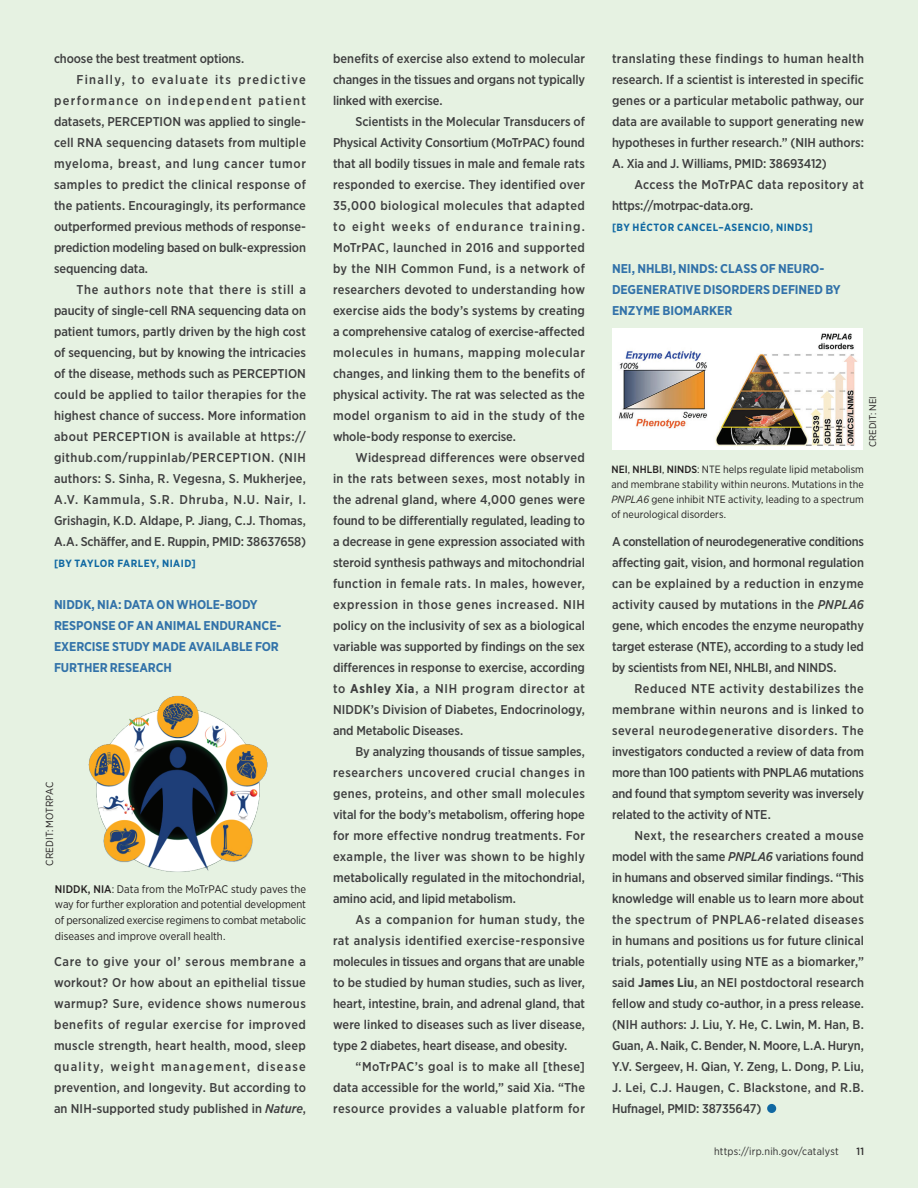
<style>
.page{position:relative;width:918px;height:1188px;background:#e6f2e2}
.page>*{position:absolute;margin:0;border:0;box-sizing:border-box;transform-origin:0 0}
.t1{font:500 12.75px/21px "Gotham Narrow";color:#3e3e3f;text-align:justify}
.t2{font:700 12.75px/21px "Gotham Narrow";letter-spacing:-.005em;color:#3272a9}
.t3{font:500 12.75px "Gotham Narrow";letter-spacing:.03em;color:#3e3e3f}
.t4{font:500 12.75px "Gotham Narrow";letter-spacing:.06em;color:#3e3e3f}
.t5{font:500 12.75px "Gotham Narrow";letter-spacing:.02em;color:#3e3e3f}
.t6{font:500 12.75px "Gotham Narrow";letter-spacing:.025em;color:#3e3e3f}
.t7{font:500 12.75px "Gotham Narrow";letter-spacing:.04em;color:#3e3e3f}
.t8{font:500 12.75px "Gotham Narrow";letter-spacing:.055em;color:#3e3e3f}
.t9{font:500 12.75px "Gotham Narrow";letter-spacing:.1em;color:#3e3e3f}
.t10{font:500 12.75px "Gotham Narrow";letter-spacing:.105em;color:#3e3e3f}
.t11{font:10.95px/15.8px "Gotham Narrow";letter-spacing:-.005em;color:#231f20;text-align:justify}
.t12{font:10.5px/15px "Gotham Narrow";letter-spacing:.005em;color:#231f20;text-align:justify}
.t13{font:700 10.5px "Gotham Narrow";letter-spacing:.045em;color:#1068a2}
.t14{font:10.5px "Gotham Narrow";letter-spacing:.02em;color:#312f30}
.t15{font:500 10.5px "Gotham Narrow";color:#312f30}
.t16{font:10.2px "Gotham Narrow";letter-spacing:.005em;color:#231f20}
.t17{font:9.75px "Gotham Narrow";letter-spacing:.01em;color:#231f20}
.s1{font-weight:500}
.s2{font-style:italic}
.s3{font-weight:700}
</style>
<div class="page">
<img style="left:613px;top:328px;width:250px;height:122px">
<div style="left:767px;top:1104px;width:9px;height:9px;background:#1068a2;border-radius:50%"></div>
<img style="left:88px;top:695px;width:180px;height:177px">
<p class="t1" style="left:54px;top:48px;width:192px">choose the best treatment options.</p>
<p class="t9" style="left:77px;top:71px;width:231px">Finally, to evaluate its predictive</p>
<p class="t10" style="left:54px;top:92px;width:253px">performance on independent patient</p>
<p class="t1" style="left:54px;top:111px;width:253px">datasets, PERCEPTION was applied to single-</p>
<p class="t1" style="left:54px;top:132px;width:254px">cell RNA sequencing datasets from multiple</p>
<p class="t8" style="left:54px;top:155px;width:254px">myeloma, breast, and lung cancer tumor</p>
<p class="t3" style="left:54px;top:176px;width:254px">samples to predict the clinical response of</p>
<p class="t1" style="left:54px;top:195px;width:254px">the patients. Encouragingly, its performance</p>
<p class="t1" style="left:54px;top:216px;width:254px">outperformed previous methods of response-</p>
<p class="t1" style="left:54px;top:237px;width:253px">prediction modeling based on bulk-expression</p>
<p class="t1" style="left:54px;top:258px;width:96px">sequencing data.</p>
<p class="t4" style="left:77px;top:281px;width:231px">The authors note that there is still a</p>
<p class="t1" style="left:54px;top:300px;width:253px">paucity of single-cell RNA sequencing data on</p>
<p class="t1" style="left:54px;top:321px;width:253px">patient tumors, partly driven by the high cost</p>
<p class="t1" style="left:54px;top:342px;width:254px">of sequencing, but by knowing the intricacies</p>
<p class="t1" style="left:54px;top:363px;width:254px">of the disease, methods such as PERCEPTION</p>
<p class="t6" style="left:54px;top:386px;width:254px">could be applied to tailor therapies for the</p>
<p class="t1" style="left:54px;top:405px;width:254px">highest chance of success. More information</p>
<p class="t3" style="left:54px;top:428px;width:253px">about PERCEPTION is available at https://</p>
<p class="t7" style="left:54px;top:449px;width:254px">github.com/ruppinlab/PERCEPTION. (NIH</p>
<p class="t5" style="left:54px;top:470px;width:254px">authors: S. Sinha, R. Vegesna, S. Mukherjee,</p>
<p class="t4" style="left:54px;top:491px;width:254px">A.V. Kammula, S.R. Dhruba, N.U. Nair, I.</p>
<p class="t1" style="left:54px;top:510px;width:253px">Grishagin, K.D. Aldape, P. Jiang, C.J. Thomas,</p>
<p class="t1" style="left:54px;top:531px;width:254px">A.A. Schäffer, and E. Ruppin, PMID: 38637658)</p>
<p class="t13" style="left:54px;top:557px;width:143px">[BY TAYLOR FARLEY, NIAID]</p>
<p class="t2" style="left:54px;top:594px;width:229px">NIDDK, NIA: DATA ON WHOLE-BODY<br>RESPONSE OF AN ANIMAL ENDURANCE-<br>EXERCISE STUDY MADE AVAILABLE FOR<br>FURTHER RESEARCH</p>
<p class="t16" style="left:43px;top:866px;width:85px;rotate:-90deg">CREDIT: MOTRPAC</p>
<p class="t11" style="left:55px;top:881px;width:253px"><span class="s1">NIDDK, NIA</span>: Data from the MoTrPAC study paves the way for further exploration and potential development of personalized exercise regimens to combat metabolic diseases and improve overall health.</p>
<p class="t1" style="left:54px;top:951px;width:254px">Care to give your ol’ serous membrane a workout? Or how about an epithelial tissue warmup? Sure, evidence shows numerous benefits of regular exercise for improved muscle strength, heart health, mood, sleep quality, weight management, disease prevention, and longevity. But according to an NIH-supported study published in <span class="s2">Nature</span>,</p>
<p class="t1" style="left:333px;top:48px;width:254px">benefits of exercise also extend to molecular changes in the tissues and organs not typically linked with exercise.</p>
<p class="t1" style="left:333px;top:111px;width:254px;text-indent:23px">Scientists in the Molecular Transducers of Physical Activity Consortium (MoTrPAC) found that all bodily tissues in male and female rats responded to exercise. They identified over 35,000 biological molecules that adapted to eight weeks of endurance training.<br>MoTrPAC, launched in 2016 and supported by the NIH Common Fund, is a network of researchers devoted to understanding how exercise aids the body’s systems by creating a comprehensive catalog of exercise-affected molecules in humans, mapping molecular changes, and linking them to the benefits of physical activity. The rat was selected as the model organism to aid in the study of the whole-body response to exercise.</p>
<p class="t1" style="left:333px;top:447px;width:254px;text-indent:23px">Widespread differences were observed in the rats between sexes, most notably in the adrenal gland, where 4,000 genes were found to be differentially regulated, leading to a decrease in gene expression associated with steroid synthesis pathways and mitochondrial function in female rats. In males, however, expression in those genes increased. NIH policy on the inclusivity of sex as a biological variable was supported by findings on the sex differences in response to exercise, according to <span class="s3">Ashley Xia</span>, a NIH program director at NIDDK’s Division of Diabetes, Endocrinology, and Metabolic Diseases.</p>
<p class="t1" style="left:333px;top:741px;width:254px;text-indent:23px">By analyzing thousands of tissue samples, researchers uncovered crucial changes in genes, proteins, and other small molecules vital for the body’s metabolism, offering hope for more effective nondrug treatments. For example, the liver was shown to be highly metabolically regulated in the mitochondrial, amino acid, and lipid metabolism.</p>
<p class="t1" style="left:333px;top:909px;width:254px;text-indent:23px">As a companion for human study, the rat analysis identified exercise-responsive molecules in tissues and organs that are unable to be studied by human studies, such as liver, heart, intestine, brain, and adrenal gland, that were linked to diseases such as liver disease, type 2 diabetes, heart disease, and obesity.</p>
<p class="t1" style="left:333px;top:1056px;width:254px;text-indent:23px">“MoTrPAC’s goal is to make all [these] data accessible for the world,” said Xia. “The resource provides a valuable platform for</p>
<p class="t1" style="left:612px;top:48px;width:254px">translating these findings to human health research. If a scientist is interested in specific genes or a particular metabolic pathway, our data are available to support generating new hypotheses in further research.” (NIH authors:<br>A. Xia and J. Williams, PMID: 38693412)</p>
<p class="t1" style="left:612px;top:174px;width:253px;text-indent:23px">Access the MoTrPAC data repository at https://motrpac-data.org.</p>
<p class="t13" style="left:612px;top:221px;width:202px">[BY HÉCTOR CANCEL–ASENCIO, NINDS]</p>
<p class="t2" style="left:612px;top:258px;width:230px">NEI, NHLBI, NINDS: CLASS OF NEURO-<br>DEGENERATIVE DISORDERS DEFINED BY<br>ENZYME BIOMARKER</p>
<p class="t17" style="left:867px;top:447px;width:52px;rotate:-90deg">CREDIT: NEI</p>
<p class="t12" style="left:611px;top:461px;width:254px"><span class="s1">NEI</span>, <span class="s1">NHLBI</span>, <span class="s1">NINDS</span>: NTE helps regulate lipid metabolism and membrane stability within neurons. Mutations in the <span class="s2">PNPLA6</span> gene inhibit NTE activity, leading to a spectrum of neurological disorders.</p>
<p class="t1" style="left:612px;top:531px;width:254px">A constellation of neurodegenerative conditions affecting gait, vision, and hormonal regulation can be explained by a reduction in enzyme activity caused by mutations in the <span class="s2">PNPLA6 </span>gene, which encodes the enzyme neuropathy target esterase (NTE), according to a study led by scientists from NEI, NHLBI, and NINDS.</p>
<p class="t1" style="left:612px;top:678px;width:254px;text-indent:23px">Reduced NTE activity destabilizes the membrane within neurons and is linked to several neurodegenerative disorders. The investigators conducted a review of data from more than 100 patients with PNPLA6 mutations and found that symptom severity was inversely related to the activity of NTE.</p>
<p class="t1" style="left:612px;top:825px;width:254px;text-indent:23px">Next, the researchers created a mouse model with the same <span class="s2">PNPLA6</span> variations found in humans and observed similar findings. “This knowledge will enable us to learn more about the spectrum of PNPLA6-related diseases in humans and positions us for future clinical trials, potentially using NTE as a biomarker,” said <span class="s3">James Liu</span>, an NEI postdoctoral research fellow and study co-author, in a press release. (NIH authors: J. Liu, Y. He, C. Lwin, M. Han, B.<br>Guan, A. Naik, C. Bender, N. Moore, L.A. Huryn, Y.V. Sergeev, H. Qian, Y. Zeng, L. Dong, P. Liu, J. Lei, C.J. Haugen, C. Blackstone, and R.B.<br>Hufnagel, PMID: 38735647)</p>
<p class="t14" style="left:714px;top:1145px;width:126px">https://irp.nih.gov/catalyst</p>
<p class="t15" style="left:856px;top:1145px;width:9px">11</p>
</div>
